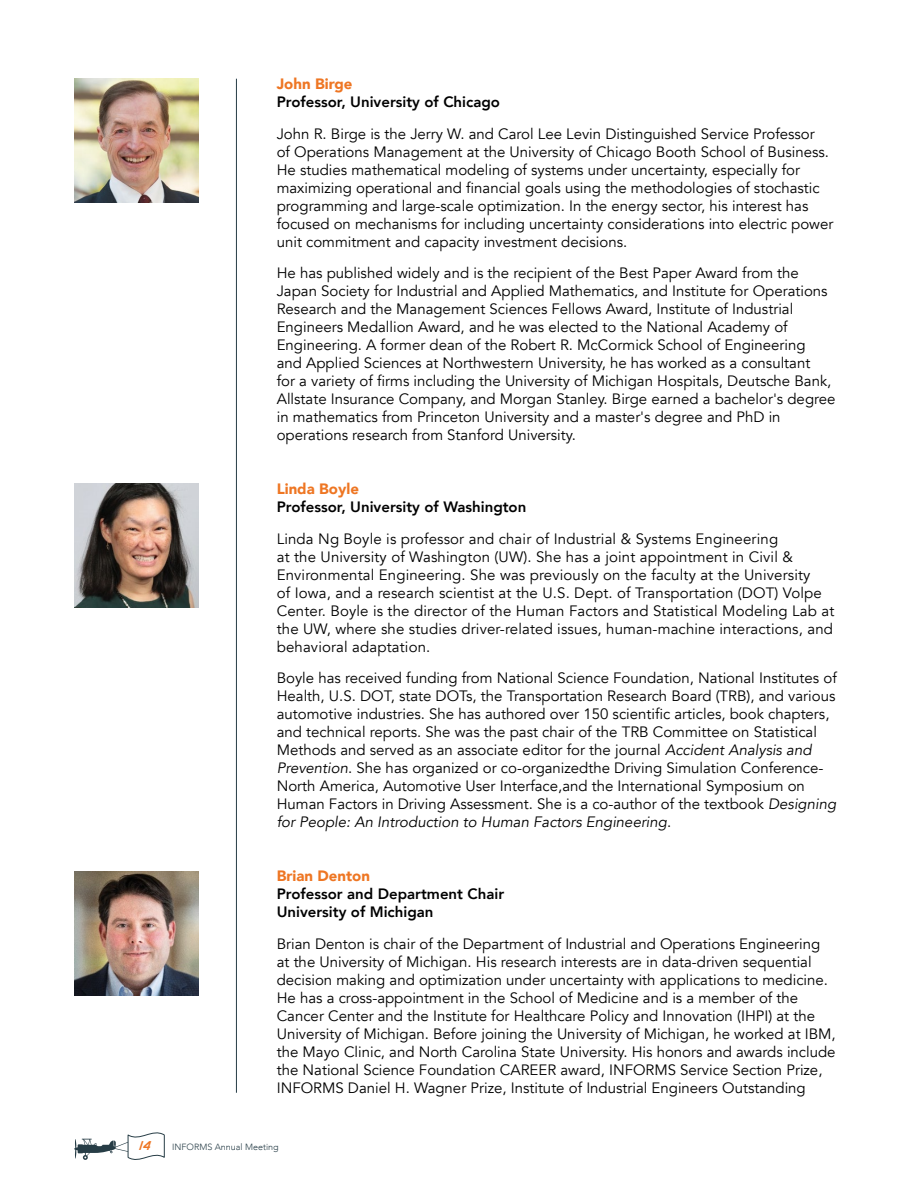
<style>
.page{position:relative;width:918px;height:1188px;background:#fff}
.page>*{position:absolute;margin:0;border:0;box-sizing:border-box;transform-origin:0 0}
.t1{font:15px/18px "Avenir";color:#000}
.t2{font:800 15px/18px "Avenir";color:#000}
.t3{font:900 15px "Avenir";color:#ee7623}
.t4{font:15px "Airstream NF";color:#ee7623}
.t5{font:300 9px "Avenir";color:#263c46}
.s1{font-style:italic}
</style>
<div class="page">
<svg style="left:74px;top:1133px;width:91px;height:27px"></svg>
<hr style="left:236px;top:79px;width:1px;height:1014px;background:#263c46">
<img style="left:74px;top:79px;width:124px;height:123px">
<img style="left:74px;top:484px;width:124px;height:124px">
<img style="left:74px;top:872px;width:124px;height:123px">
<p class="t3" style="left:277px;top:71px;width:77px">John Birge</p>
<p class="t2" style="left:277px;top:93px;width:225px">Professor, University of Chicago</p>
<p class="t1" style="left:277px;top:125px;width:558px">John R. Birge is the Jerry W. and Carol Lee Levin Distinguished Service Professor<br>of Operations Management at the University of Chicago Booth School of Business.<br>He studies mathematical modeling of systems under uncertainty, especially for maximizing operational and financial goals using the methodologies of stochastic programming and large-scale optimization. In the energy sector, his interest has focused on mechanisms for including uncertainty considerations into electric power unit commitment and capacity investment decisions.</p>
<p class="t1" style="left:277px;top:264px;width:560px">He has published widely and is the recipient of the Best Paper Award from the Japan Society for Industrial and Applied Mathematics, and Institute for Operations Research and the Management Sciences Fellows Award, Institute of Industrial Engineers Medallion Award, and he was elected to the National Academy of Engineering. A former dean of the Robert R. McCormick School of Engineering<br>and Applied Sciences at Northwestern University, he has worked as a consultant<br>for a variety of firms including the University of Michigan Hospitals, Deutsche Bank, Allstate Insurance Company, and Morgan Stanley. Birge earned a bachelor's degree in mathematics from Princeton University and a master's degree and PhD in operations research from Stanford University.</p>
<p class="t3" style="left:277px;top:476px;width:84px">Linda Boyle</p>
<p class="t2" style="left:277px;top:498px;width:251px">Professor, University of Washington</p>
<p class="t1" style="left:277px;top:530px;width:559px">Linda Ng Boyle is professor and chair of Industrial &amp; Systems Engineering<br>at the University of Washington (UW). She has a joint appointment in Civil &amp; Environmental Engineering. She was previously on the faculty at the University<br>of Iowa, and a research scientist at the U.S. Dept. of Transportation (DOT) Volpe Center. Boyle is the director of the Human Factors and Statistical Modeling Lab at the UW, where she studies driver-related issues, human-machine interactions, and behavioral adaptation.</p>
<p class="t1" style="left:277px;top:669px;width:562px">Boyle has received funding from National Science Foundation, National Institutes of Health, U.S. DOT, state DOTs, the Transportation Research Board (TRB), and various automotive industries. She has authored over 150 scientific articles, book chapters, and technical reports. She was the past chair of the TRB Committee on Statistical Methods and served as an associate editor for the journal <span class="s1">Accident Analysis and Prevention</span>. She has organized or co-organizedthe Driving Simulation Conference-North America, Automotive User Interface,and the International Symposium on Human Factors in Driving Assessment. She is a co-author of the textbook <span class="s1">Designing for People: An Introduction to Human Factors Engineering</span>.</p>
<p class="t3" style="left:277px;top:863px;width:95px">Brian Denton</p>
<p class="t2" style="left:277px;top:885px;width:229px">Professor and Department Chair<br>University of Michigan</p>
<p class="t1" style="left:277px;top:935px;width:561px">Brian Denton is chair of the Department of Industrial and Operations Engineering at the University of Michigan. His research interests are in data-driven sequential decision making and optimization under uncertainty with applications to medicine.<br>He has a cross-appointment in the School of Medicine and is a member of the Cancer Center and the Institute for Healthcare Policy and Innovation (IHPI) at the University of Michigan. Before joining the University of Michigan, he worked at IBM, the Mayo Clinic, and North Carolina State University. His honors and awards include the National Science Foundation CAREER award, INFORMS Service Section Prize, INFORMS Daniel H. Wagner Prize, Institute of Industrial Engineers Outstanding</p>
<p class="t4" style="left:139px;top:1135px;width:13px">14</p>
<p class="t5" style="left:172px;top:1142px;width:108px">INFORMS Annual Meeting</p>
</div>
